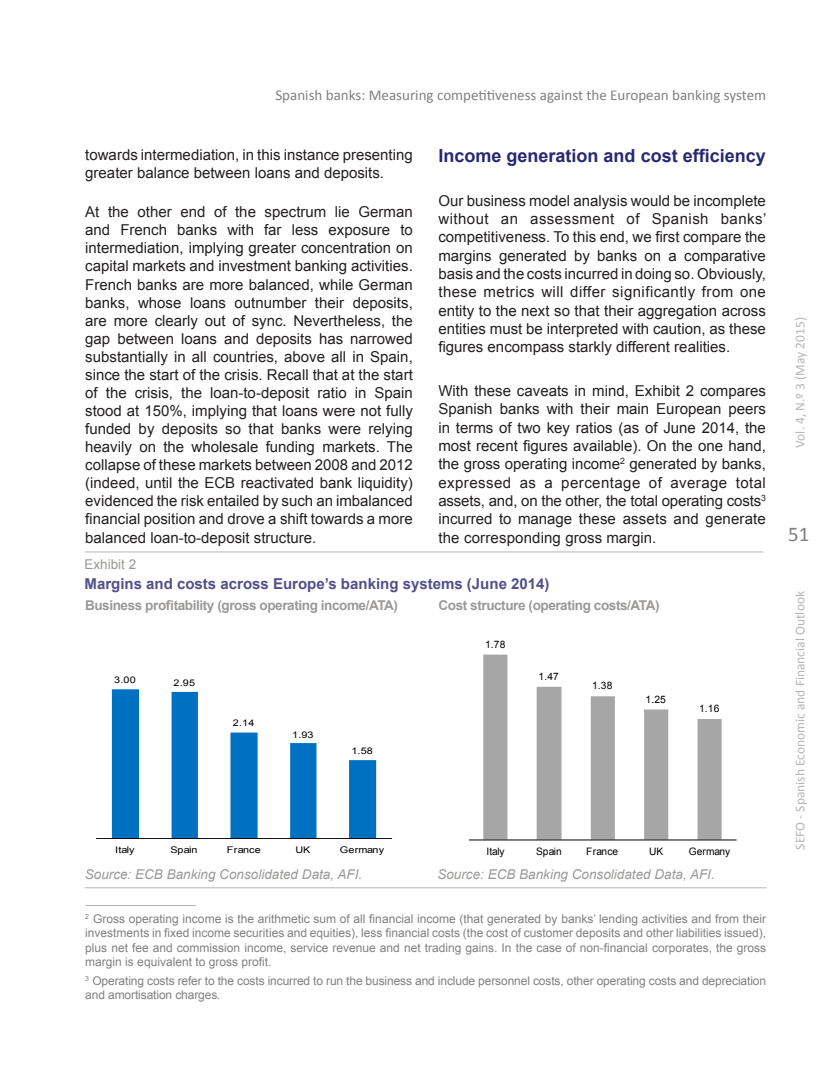
<style>
.page{position:relative;width:830px;height:1085px;background:#fff}
.page>*{position:absolute;margin:0;border:0;box-sizing:border-box;transform-origin:0 0}
.t1{font:21px "Calibri";color:#7f807f}
._05-Epigrafe{font:700 18px "Arial";color:#272873}
._07-Texto_general{font:15px/18px "Arial";color:#231f20;text-align:justify}
.t2{font:15px "Calibri";color:#7f807f}
._10-Exhibit-Table__T{font:700 15px "Arial";color:#524f8a}
._11-Exhibit-Table__S{font:700 13.5px "Arial";letter-spacing:-.03em;color:#9b9998}
._12-Exhibit-Table__s{font:italic 13.5px "Arial";color:#9b9998}
.t3{font:13.5px "Calibri";color:#b7b5b5}
._09-Exhibit-Table__p{font:13.5px "Arial";color:#9b9998}
._08-Nota_pie_de_pagi{font:12px/14.4px "Arial";letter-spacing:-.01em;color:#7f807f;text-align:justify}
.t4{font:10.2px "Arial";letter-spacing:.01em;color:#000}
.t5{font:9.15px "Arial";letter-spacing:.01em;color:#000;scale:1.18 1}
</style>
<div class="page">
<hr style="left:85px;top:905px;width:111px;height:1px;background:#b7b5b5">
<svg style="left:112px;top:689px;width:264px;height:149px"></svg>
<hr style="left:96px;top:838px;width:296px;height:1px;background:#000">
<hr style="left:84px;top:551px;width:679px;height:1px;background:#b7b5b5">
<svg style="left:483px;top:654px;width:238px;height:185px"></svg>
<hr style="left:469px;top:839px;width:267px;height:1px;background:#000">
<hr style="left:85px;top:887px;width:681px;height:1px;background:#b7b5b5">
<p class="t2" style="left:275px;top:85px;width:492px">Spanish banks: Measuring competitiveness against the European banking system</p>
<p class="_07-Texto_general" style="left:85px;top:146px;width:329px">towards intermediation, in this instance presenting greater balance between loans and deposits.</p>
<p class="_07-Texto_general" style="left:85px;top:203px;width:329px">At the other end of the spectrum lie German and French banks with far less exposure to intermediation, implying greater concentration on capital markets and investment banking activities.<br>French banks are more balanced, while German banks, whose loans outnumber their deposits, are more clearly out of sync. Nevertheless, the gap between loans and deposits has narrowed substantially in all countries, above all in Spain, since the start of the crisis. Recall that at the start of the crisis, the loan-to-deposit ratio in Spain stood at 150%, implying that loans were not fully funded by deposits so that banks were relying heavily on the wholesale funding markets. The collapse of these markets between 2008 and 2012 (indeed, until the ECB reactivated bank liquidity) evidenced the risk entailed by such an imbalanced financial position and drove a shift towards a more balanced loan-to-deposit structure.</p>
<p class="_05-Epigrafe" style="left:438px;top:144px;width:329px">Income generation and cost efficiency</p>
<p class="_07-Texto_general" style="left:438px;top:191px;width:329px">Our business model analysis would be incomplete without an assessment of Spanish banks’ competitiveness. To this end, we first compare the margins generated by banks on a comparative basis and the costs incurred in doing so. Obviously, these metrics will differ significantly from one entity to the next so that their aggregation across entities must be interpreted with caution, as these figures encompass starkly different realities.</p>
<p class="_07-Texto_general" style="left:438px;top:382px;width:329px">With these caveats in mind, Exhibit 2 compares Spanish banks with their main European peers in terms of two key ratios (as of June 2014, the most recent figures available). On the one hand, the gross operating income<sup>2</sup> generated by banks, expressed as a percentage of average total assets, and, on the other, the total operating costs<sup>3 </sup>incurred to manage these assets and generate the corresponding gross margin.</p>
<p class="_09-Exhibit-Table__p" style="left:84px;top:555px;width:53px">Exhibit 2</p>
<p class="_10-Exhibit-Table__T" style="left:84px;top:573px;width:466px">Margins and costs across Europe’s banking systems (June 2014)</p>
<p class="_11-Exhibit-Table__S" style="left:85px;top:596px;width:314px">Business profitability (gross operating income/ATA)</p>
<p class="_11-Exhibit-Table__S" style="left:438px;top:596px;width:222px">Cost structure (operating costs/ATA)</p>
<p class="t5" style="left:114px;top:674px;width:20px">3.00</p>
<p class="t5" style="left:173px;top:676px;width:20px">2.95</p>
<p class="t5" style="left:233px;top:717px;width:20px">2.14</p>
<p class="t5" style="left:292px;top:728px;width:20px">1.93</p>
<p class="t5" style="left:351px;top:744px;width:20px">1.58</p>
<p class="t5" style="left:115px;top:843px;width:18px">Italy</p>
<p class="t5" style="left:170px;top:843px;width:24px">Spain</p>
<p class="t5" style="left:227px;top:843px;width:30px">France</p>
<p class="t5" style="left:295px;top:843px;width:14px">UK</p>
<p class="t5" style="left:340px;top:843px;width:39px">Germany</p>
<p class="t4" style="left:485px;top:637px;width:22px">1.78</p>
<p class="t4" style="left:538px;top:669px;width:22px">1.47</p>
<p class="t4" style="left:591px;top:678px;width:22px">1.38</p>
<p class="t4" style="left:645px;top:692px;width:22px">1.25</p>
<p class="t4" style="left:698px;top:701px;width:22px">1.16</p>
<p class="t4" style="left:486px;top:844px;width:20px">Italy</p>
<p class="t4" style="left:536px;top:844px;width:27px">Spain</p>
<p class="t4" style="left:586px;top:844px;width:33px">France</p>
<p class="t4" style="left:648px;top:844px;width:16px">UK</p>
<p class="t4" style="left:688px;top:844px;width:43px">Germany</p>
<p class="_12-Exhibit-Table__s" style="left:85px;top:865px;width:279px">Source: ECB Banking Consolidated Data, AFI.</p>
<p class="_12-Exhibit-Table__s" style="left:437px;top:865px;width:279px">Source: ECB Banking Consolidated Data, AFI.</p>
<p class="_08-Nota_pie_de_pagi" style="left:85px;top:911px;width:682px"><sup>2</sup> Gross operating income is the arithmetic sum of all financial income (that generated by banks’ lending activities and from their investments in fixed income securities and equities), less financial costs (the cost of customer deposits and other liabilities issued), plus net fee and commission income, service revenue and net trading gains. In the case of non-financial corporates, the gross margin is equivalent to gross profit.</p>
<p class="_08-Nota_pie_de_pagi" style="left:85px;top:973px;width:682px"><sup>3</sup> Operating costs refer to the costs incurred to run the business and include personnel costs, other operating costs and depreciation and amortisation charges.</p>
<p class="t3" style="left:791px;top:447px;width:132px;rotate:-90deg">Vol. 4, N.º 3 (May 2015)</p>
<p class="t1" style="left:787px;top:520px;width:23px">51</p>
<p class="t3" style="left:791px;top:849px;width:260px;rotate:-90deg">SEFO - Spanish Economic and Financial Outlook</p>
</div>
